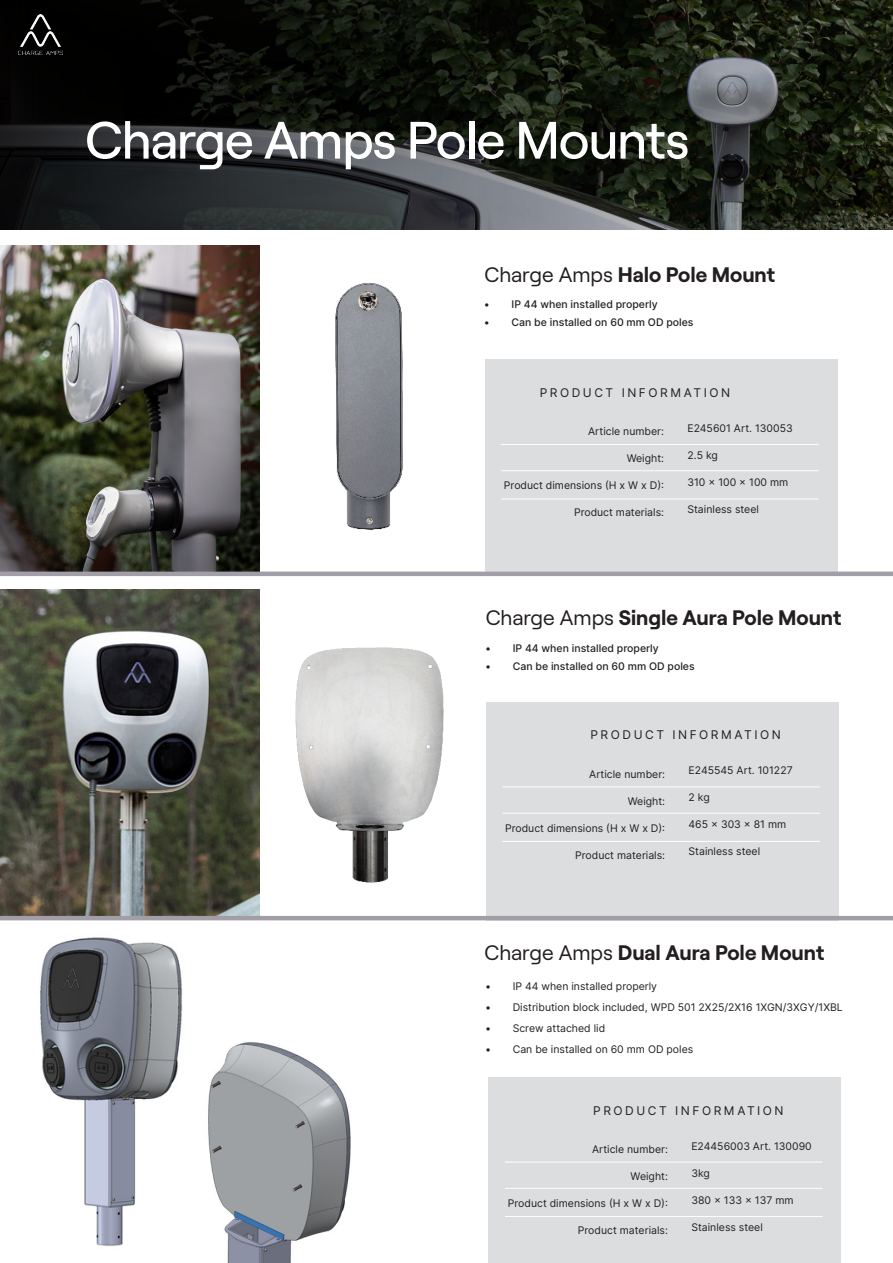
<style>
.page{position:relative;width:893px;height:1263px;background:#fff}
.page>*{position:absolute;margin:0;border:0;box-sizing:border-box;transform-origin:0 0}
.t1{font:500 52.5px "Roobert";letter-spacing:-.02em;color:#fff}
.t2{font:700 21px "Roobert";color:#231f20}
.t3{font:12px "Inter";letter-spacing:.21em;color:#231f20}
.t4{font:10.5px "Inter";color:#231f20}
.t5{font:500 10.5px "Inter";color:#231f20}
.s1{font-weight:400}
</style>
<div class="page">
<svg style="left:0;top:0;width:893px;height:229px;background:#1e221d"></svg>
<img style="left:0;top:245px;width:259px;height:327px">
<img style="left:335px;top:283px;width:68px;height:247px">
<div style="left:485px;top:359px;width:352px;height:217px;background:#dcdddf"></div>
<hr style="left:501px;top:444px;width:318px;height:1px;background:#fff">
<hr style="left:501px;top:470px;width:318px;height:1px;background:#fff">
<hr style="left:501px;top:499px;width:318px;height:1px;background:#fff">
<hr style="left:0;top:572px;width:893px;height:4px;background:#a29ea7">
<img style="left:0;top:589px;width:259px;height:327px">
<img style="left:246px;top:627px;width:198px;height:274px">
<div style="left:486px;top:702px;width:353px;height:218px;background:#dcdddf"></div>
<hr style="left:502px;top:786px;width:318px;height:1px;background:#fff">
<hr style="left:502px;top:813px;width:318px;height:1px;background:#fff">
<hr style="left:502px;top:841px;width:318px;height:1px;background:#fff">
<hr style="left:0;top:916px;width:893px;height:4px;background:#a29ea7">
<img style="left:208px;top:1042px;width:143px;height:220px">
<img style="left:40px;top:937px;width:143px;height:310px">
<div style="left:488px;top:1077px;width:353px;height:186px;background:#dcdddf"></div>
<hr style="left:505px;top:1162px;width:318px;height:1px;background:#fff">
<hr style="left:505px;top:1188px;width:318px;height:1px;background:#fff">
<hr style="left:505px;top:1216px;width:318px;height:1px;background:#fff">
<img style="left:18px;top:14px;width:45px;height:40px">
<p class="t1" style="left:85px;top:100px;width:606px">Charge Amps Pole Mounts</p>
<p class="t2" style="left:485px;top:258px;width:292px"><span class="s1">Charge Amps</span> Halo Pole Mount</p>
<p class="t5" style="left:485px;top:297px;width:175px">• IP 44 when installed properly</p>
<p class="t5" style="left:485px;top:315px;width:210px">• Can be installed on 60 mm OD poles</p>
<p class="t3" style="left:540px;top:384px;width:192px">PRODUCT INFORMATION</p>
<p class="t4" style="left:687px;top:421px;width:107px">E245601 Art. 130053</p>
<p class="t4" style="left:687px;top:448px;width:32px">2.5 kg</p>
<p class="t4" style="left:687px;top:475px;width:102px">310 x 100 x 100 mm</p>
<p class="t4" style="left:687px;top:502px;width:73px">Stainless steel</p>
<p class="t4" style="left:588px;top:424px;width:77px">Article number:</p>
<p class="t4" style="left:627px;top:451px;width:39px">Weight:</p>
<p class="t4" style="left:504px;top:478px;width:162px">Product dimensions (H x W x D):</p>
<p class="t4" style="left:574px;top:505px;width:92px">Product materials:</p>
<p class="t2" style="left:486px;top:601px;width:357px"><span class="s1">Charge Amps</span> Single Aura Pole Mount</p>
<p class="t5" style="left:486px;top:640px;width:175px">• IP 44 when installed properly</p>
<p class="t5" style="left:486px;top:658px;width:210px">• Can be installed on 60 mm OD poles</p>
<p class="t3" style="left:590px;top:726px;width:192px">PRODUCT INFORMATION</p>
<p class="t4" style="left:689px;top:763px;width:106px">E245545 Art. 101227</p>
<p class="t4" style="left:689px;top:790px;width:23px">2 kg</p>
<p class="t4" style="left:689px;top:817px;width:99px">465 x 303 x 81 mm</p>
<p class="t4" style="left:689px;top:844px;width:73px">Stainless steel</p>
<p class="t4" style="left:589px;top:766px;width:77px">Article number:</p>
<p class="t4" style="left:628px;top:793px;width:39px">Weight:</p>
<p class="t4" style="left:505px;top:820px;width:162px">Product dimensions (H x W x D):</p>
<p class="t4" style="left:575px;top:847px;width:92px">Product materials:</p>
<p class="t2" style="left:485px;top:936px;width:341px"><span class="s1">Charge Amps</span> Dual Aura Pole Mount</p>
<p class="t4" style="left:486px;top:978px;width:173px">• IP 44 when installed properly</p>
<p class="t4" style="left:486px;top:999px;width:359px">• Distribution block included, WPD 501 2X25/2X16 1XGN/3XGY/1XBL</p>
<p class="t4" style="left:486px;top:1020px;width:121px">• Screw attached lid</p>
<p class="t4" style="left:486px;top:1041px;width:209px">• Can be installed on 60 mm OD poles</p>
<p class="t3" style="left:593px;top:1101px;width:192px">PRODUCT INFORMATION</p>
<p class="t4" style="left:691px;top:1138px;width:122px">E24456003 Art. 130090</p>
<p class="t4" style="left:691px;top:1165px;width:20px">3kg</p>
<p class="t4" style="left:691px;top:1192px;width:104px">380 x 133 x 137 mm</p>
<p class="t4" style="left:691px;top:1219px;width:73px">Stainless steel</p>
<p class="t4" style="left:592px;top:1141px;width:77px">Article number:</p>
<p class="t4" style="left:631px;top:1168px;width:39px">Weight:</p>
<p class="t4" style="left:508px;top:1195px;width:162px">Product dimensions (H x W x D):</p>
<p class="t4" style="left:578px;top:1222px;width:92px">Product materials:</p>
</div>
